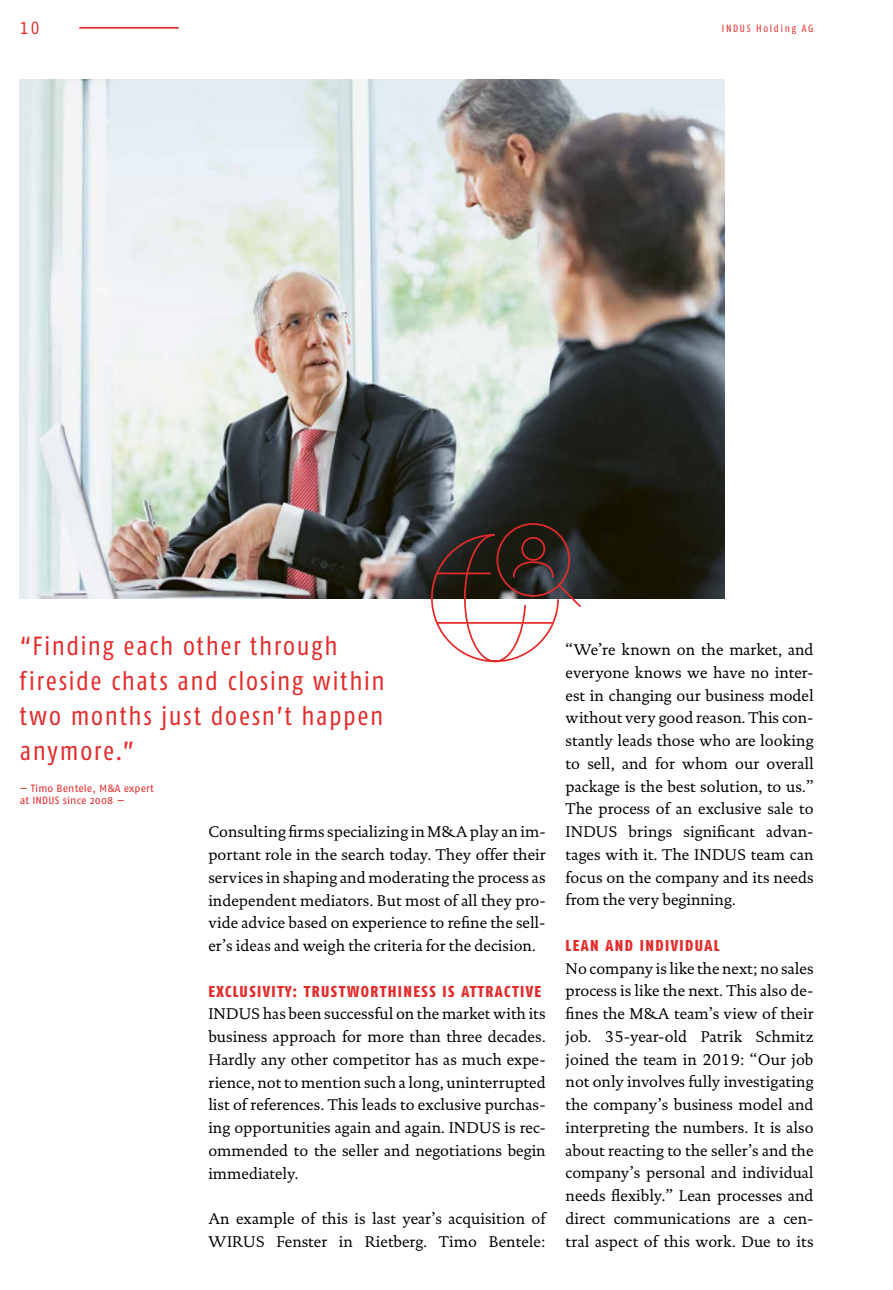
<style>
.page{position:relative;width:893px;height:1290px;background:#fff}
.page>*{position:absolute;margin:0;border:0;box-sizing:border-box;transform-origin:0 0}
.t1{font:condensed 26.25px/35px "Fago Pro";letter-spacing:.06em;color:#e42b2b}
.t2{font:condensed 17.5px "Fago Pro";color:#e42b2b}
.t3{font:15.75px/22.8px "DTL Documenta TOT";color:#000;text-align:justify}
.t4{font:800 condensed 15.75px "Fago Pro";letter-spacing:.09em;color:#e42b2b}
.t5{font:10.5px/12.6px "Fago Pro";letter-spacing:.01em;color:#e42b2b}
.t6{font:condensed 10.5px "Fago Pro";letter-spacing:.16em;color:#e42b2b}
</style>
<div class="page">
<img style="left:20px;top:79px;width:704px;height:520px">
<svg style="left:430px;top:522px;width:153px;height:141px"></svg>
<hr style="left:79px;top:27px;width:100px;height:2px;background:#e42b2b">
<p class="t2" style="left:20px;top:17px;width:21px">10</p>
<p class="t6" style="left:722px;top:22px;width:93px">INDUS Holding AG</p>
<h1 class="t1" style="left:20px;top:628px;width:366px">“Finding each other through fireside chats and closing within two months just doesn’t happen anymore.”</h1>
<p class="t5" style="left:20px;top:782px;width:136px">— Timo Bentele, M&amp;A expert at INDUS since 2008 —</p>
<p class="t3" style="left:208px;top:820px;width:339px">Consulting firms specializing in M&amp;A play an im&shy;portant role in the search today. They offer their services in shaping and moderating the process as independent mediators. But most of all they pro&shy;vide advice based on experience to refine the sell&shy;er’s ideas and weigh the criteria for the decision.</p>
<p class="t4" style="left:208px;top:981px;width:334px">EXCLUSIVITY: TRUSTWORTHINESS IS ATTRACTIVE</p>
<p class="t3" style="left:208px;top:1002px;width:339px">INDUS has been successful on the market with its business approach for more than three decades.<br>Hardly any other competitor has as much expe&shy;rience, not to mention such a long, uninterrupted list of references. This leads to exclusive purchas&shy;ing opportunities again and again. INDUS is rec&shy;ommended to the seller and negotiations begin immediately.</p>
<p class="t3" style="left:208px;top:1207px;width:339px">An example of this is last year’s acquisition of<br>WIRUS Fenster in Rietberg. Timo Bentele:</p>
<p class="t3" style="left:566px;top:638px;width:250px">“We’re known on the market, and everyone knows we have no inter&shy;est in changing our business model without very good reason. This con&shy;stantly leads those who are looking to sell, and for whom our overall package is the best solution, to us.” The process of an exclusive sale to INDUS brings significant advan&shy;tages with it. The INDUS team can focus on the company and its needs from the very beginning.</p>
<p class="t4" style="left:566px;top:936px;width:155px">LEAN AND INDIVIDUAL</p>
<p class="t3" style="left:566px;top:957px;width:250px">No company is like the next; no sales process is like the next. This also de&shy;fines the M&amp;A team’s view of their job. 35-year-old Patrik Schmitz joined the team in 2019: “Our job not only involves fully investigating the company’s business model and interpreting the numbers. It is also about reacting to the seller’s and the company’s personal and individual needs flexibly.” Lean processes and direct communications are a cen&shy;tral aspect of this work. Due to its</p>
</div>
